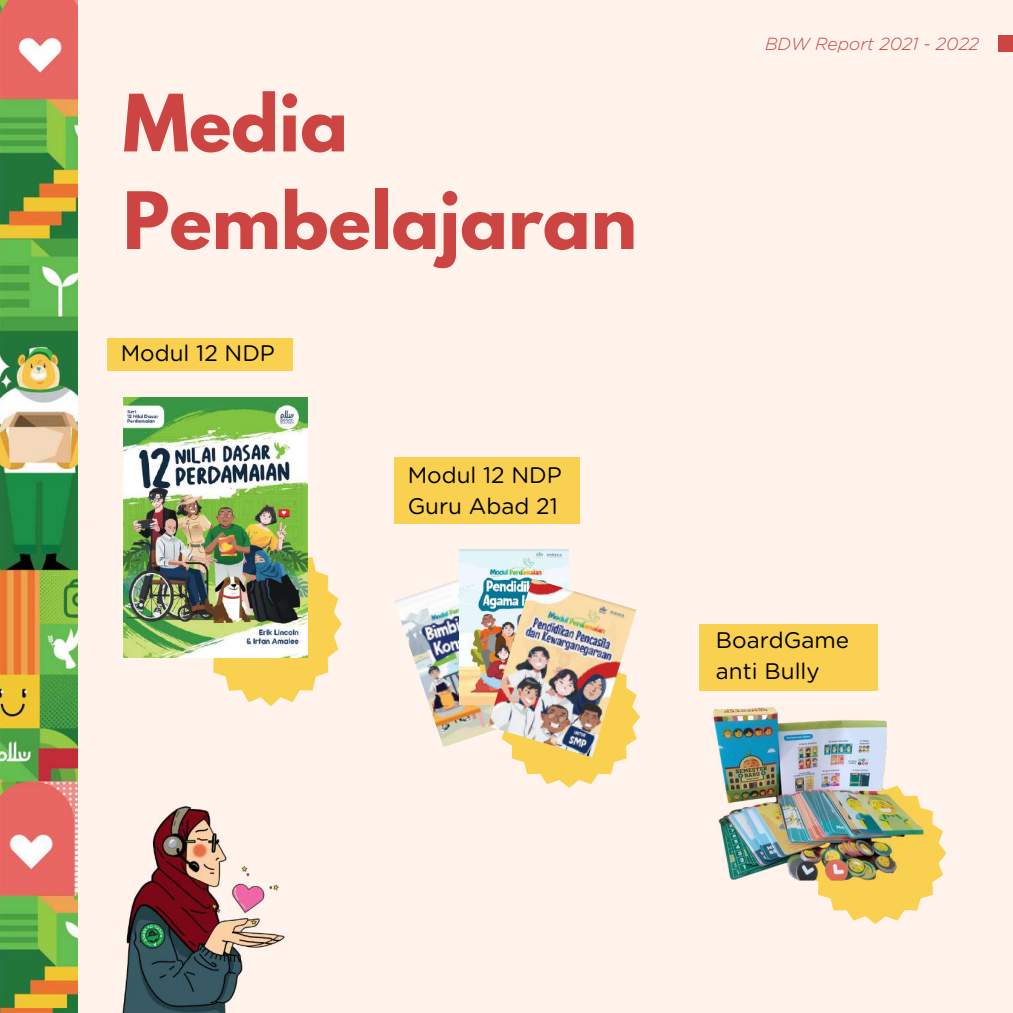
<style>
.page{position:relative;width:1013px;height:1013px;background:#fff}
.page>*{position:absolute;margin:0;border:0;box-sizing:border-box;transform-origin:0 0}
.t1{font:700 70px/97.5px "League Spartan";color:#cc4542}
.t2{font:22.5px/31px "Gotham Rounded";color:#000}
.t3{font:italic 300 17.5px "Gotham Rounded";color:#cc4542}
</style>
<div class="page">
<div style="left:0;top:0;width:1012px;height:1012px;background:#fff3ec"></div>
<img style="left:0;top:0;width:78px;height:1012px">
<div style="left:107px;top:339px;width:185px;height:31px;background:#fad050"></div>
<div style="left:394px;top:457px;width:185px;height:66px;background:#fad050"></div>
<div style="left:698px;top:624px;width:179px;height:66px;background:#fad050"></div>
<svg style="left:804px;top:808px;width:142px;height:116px"></svg>
<svg style="left:511px;top:694px;width:129px;height:93px"></svg>
<svg style="left:200px;top:541px;width:142px;height:165px"></svg>
<img style="left:713px;top:707px;width:210px;height:173px">
<img style="left:123px;top:397px;width:184px;height:260px">
<img style="left:122px;top:806px;width:163px;height:206px">
<img style="left:394px;top:579px;width:94px;height:168px">
<img style="left:459px;top:550px;width:109px;height:154px">
<img style="left:488px;top:578px;width:148px;height:179px">
<div style="left:998px;top:35px;width:14px;height:17px;background:#cc4542"></div>
<h1 class="t1" style="left:123px;top:83px;width:515px">Media<br>Pembelajaran</h1>
<p class="t2" style="left:121px;top:338px;width:156px">Modul 12 NDP</p>
<p class="t2" style="left:407px;top:460px;width:156px">Modul 12 NDP<br>Guru Abad 21</p>
<p class="t3" style="left:765px;top:36px;width:216px">BDW Report 2021 - 2022</p>
<p class="t2" style="left:716px;top:625px;width:135px">BoardGame anti Bully</p>
</div>
